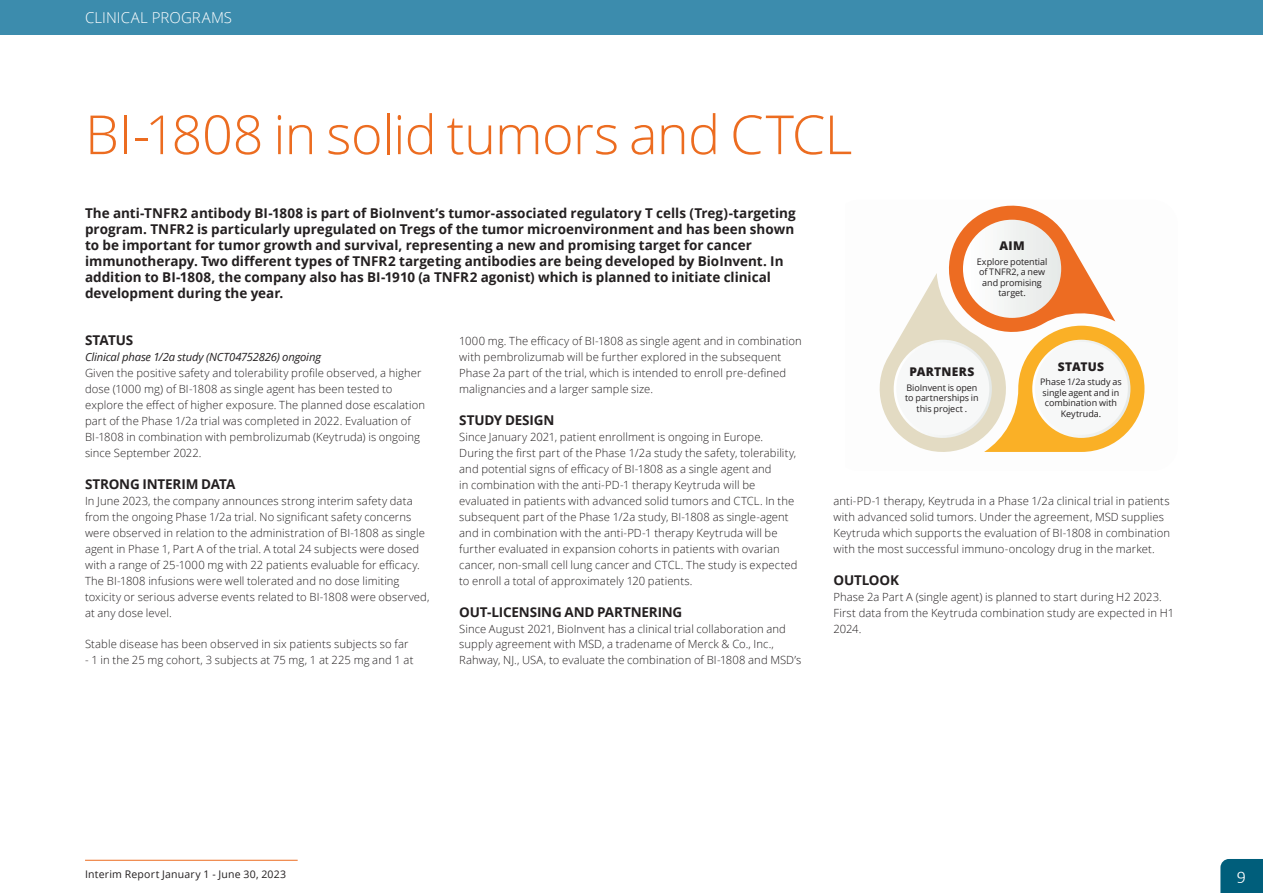
<style>
.page{position:relative;width:1263px;height:893px;background:#fff}
.page>*{position:absolute;margin:0;border:0;box-sizing:border-box;transform-origin:0 0}
.t1{font:300 54px "Open Sans";letter-spacing:-.01em;color:#ec6c20}
.t2{font:300 18px "Calibri";color:#fff}
.t3{font:300 15px "Open Sans";letter-spacing:.005em;color:#fff}
.t4{font:700 13.5px/15.9px "Open Sans";color:#231f20}
.t5{font:800 12px "Open Sans";letter-spacing:.025em;color:#231f20}
.t6{font:300 11.25px/15.9px "Open Sans";letter-spacing:.01em;color:#231f20}
.t7{font:italic 11.25px "Open Sans";letter-spacing:-.015em;color:#231f20}
.t8{font:10.5px "Open Sans";letter-spacing:.02em;color:#231f20}
.t9{font:9px/10.5px "Open Sans";letter-spacing:-.005em;color:#231f20;text-align:center}
</style>
<div class="page">
<svg style="left:1220px;top:859px;width:43px;height:34px"></svg>
<hr style="left:85px;top:860px;width:213px;height:1px;background:#ec6c20">
<div style="left:0;top:0;width:1263px;height:34px;background:#3c8cad"></div>
<svg style="left:879px;top:205px;width:265px;height:247px"></svg>
<svg style="left:894px;top:340px;width:98px;height:98px"></svg>
<div style="left:963px;top:220px;width:98px;height:98px;background:#f1f3f2;border-radius:49px"></div>
<svg style="left:1032px;top:340px;width:98px;height:98px"></svg>
<div style="left:896px;top:342px;width:93px;height:93px;background:#f7f8f8;border-radius:50%"></div>
<div style="left:1035px;top:342px;width:93px;height:93px;background:#f7f8f8;border-radius:50%"></div>
<h3 class="t3" style="left:85px;top:7px;width:149px">CLINICAL PROGRAMS</h3>
<h3 class="t3" style="left:85px;top:7px;width:178px">FINANCIAL INFORMATION</h3>
<h1 class="t1" style="left:85px;top:98px;width:769px">BI-1808 in solid tumors and CTCL</h1>
<p class="t4" style="left:85px;top:205px;width:712px">The anti-TNFR2 antibody BI-1808 is part of BioInvent’s tumor-associated regulatory T cells (Treg)-targeting program. TNFR2 is particularly upregulated on Tregs of the tumor microenvironment and has been shown to be important for tumor growth and survival, representing a new and promising target for cancer immunotherapy. Two different types of TNFR2 targeting antibodies are being developed by BioInvent. In addition to BI-1808, the company also has BI-1910 (a TNFR2 agonist) which is planned to initiate clinical development during the year.</p>
<p class="t4" style="left:85px;top:332px;width:50px">STATUS</p>
<p class="t7" style="left:85px;top:350px;width:237px">Clinical phase 1/2a study (NCT04752826) ongoing</p>
<p class="t6" style="left:85px;top:365px;width:342px">Given the positive safety and tolerability profile observed, a higher dose (1000 mg) of BI-1808 as single agent has been tested to explore the effect of higher exposure. The planned dose escalation part of the Phase 1/2a trial was completed in 2022. Evaluation of BI-1808 in combination with pembrolizumab (Keytruda) is ongoing since September 2022.</p>
<p class="t4" style="left:85px;top:476px;width:152px">STRONG INTERIM DATA</p>
<p class="t6" style="left:85px;top:493px;width:346px">In June 2023, the company announces strong interim safety data from the ongoing Phase 1/2a trial. No significant safety concerns were observed in relation to the administration of BI-1808 as single agent in Phase 1, Part A of the trial. A total 24 subjects were dosed with a range of 25-1000 mg with 22 patients evaluable for efficacy.<br>The BI-1808 infusions were well tolerated and no dose limiting toxicity or serious adverse events related to BI-1808 were observed, at any dose level.</p>
<p class="t6" style="left:85px;top:636px;width:325px">Stable disease has been observed in six patients subjects so far</p>
<p class="t6" style="left:85px;top:652px;width:330px">- 1 in the 25 mg cohort, 3 subjects at 75 mg, 1 at 225 mg and 1 at</p>
<p class="t6" style="left:459px;top:333px;width:344px">1000 mg. The efficacy of BI-1808 as single agent and in combination with pembrolizumab will be further explored in the subsequent Phase 2a part of the trial, which is intended to enroll pre-defined malignancies and a larger sample size.</p>
<p class="t4" style="left:459px;top:412px;width:97px">STUDY DESIGN</p>
<p class="t6" style="left:459px;top:429px;width:340px">Since January 2021, patient enrollment is ongoing in Europe.<br>During the first part of the Phase 1/2a study the safety, tolerability, and potential signs of efficacy of BI-1808 as a single agent and<br>in combination with the anti-PD-1 therapy Keytruda will be evaluated in patients with advanced solid tumors and CTCL. In the subsequent part of the Phase 1/2a study, BI-1808 as single-agent and in combination with the anti-PD-1 therapy Keytruda will be further evaluated in expansion cohorts in patients with ovarian cancer, non-small cell lung cancer and CTCL. The study is expected to enroll a total of approximately 120 patients.</p>
<p class="t4" style="left:459px;top:603px;width:225px">OUT-LICENSING AND PARTNERING</p>
<p class="t6" style="left:459px;top:620px;width:344px">Since August 2021, BioInvent has a clinical trial collaboration and supply agreement with MSD, a tradename of Merck &amp; Co., Inc.,<br>Rahway, NJ., USA, to evaluate the combination of BI-1808 and MSD’s</p>
<p class="t5" style="left:999px;top:237px;width:27px">AIM</p>
<p class="t9" style="left:977px;top:256px;width:72px">Explore potential of TNFR2, a new and promising target.</p>
<p class="t5" style="left:909px;top:362px;width:67px">PARTNERS</p>
<p class="t9" style="left:905px;top:382px;width:75px">BioInvent is open to partnerships in this project .</p>
<p class="t5" style="left:1058px;top:357px;width:48px">STATUS</p>
<p class="t9" style="left:1040px;top:377px;width:83px">Phase 1/2a study as single agent and in combination with<br>Keytruda.</p>
<p class="t6" style="left:833px;top:493px;width:338px">anti-PD-1 therapy, Keytruda in a Phase 1/2a clinical trial in patients with advanced solid tumors. Under the agreement, MSD supplies Keytruda which supports the evaluation of BI-1808 in combination with the most successful immuno-oncology drug in the market.</p>
<p class="t4" style="left:833px;top:571px;width:67px">OUTLOOK</p>
<p class="t6" style="left:833px;top:588px;width:342px">Phase 2a Part A (single agent) is planned to start during H2 2023.<br>First data from the Keytruda combination study are expected in H1<br>2024.</p>
<p class="t8" style="left:85px;top:867px;width:203px">Interim Report January 1 - June 30, 2023</p>
<h2 class="t2" style="left:1237px;top:866px;width:11px">9</h2>
</div>
